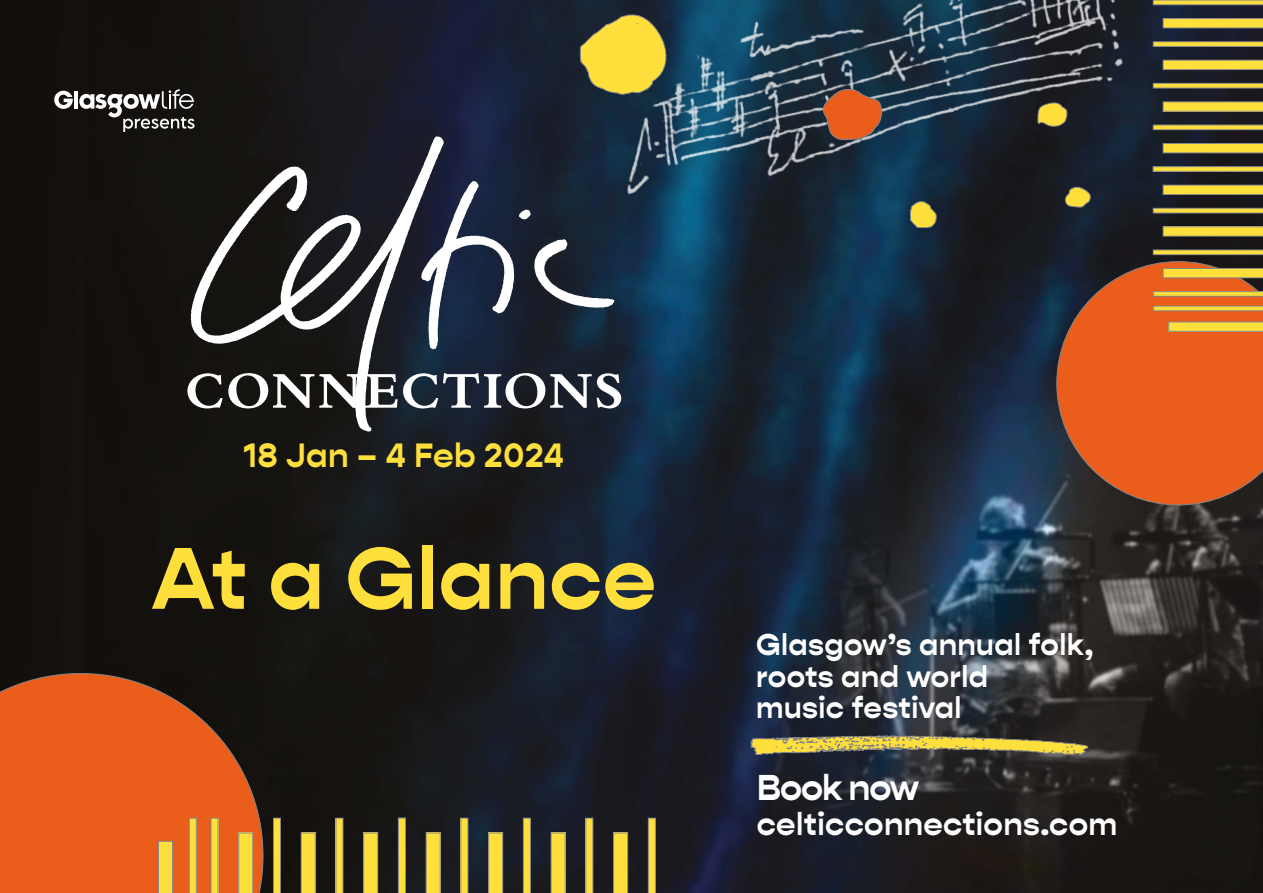
<style>
.page{position:relative;width:1263px;height:893px;background:#fff}
.page>*{position:absolute;margin:0;border:0;box-sizing:border-box;transform-origin:0 0}
.t1{font:700 88.2px "Gopher";letter-spacing:.01em;color:#ffdf3c}
.t2{font:700 36.3px "Gopher";letter-spacing:-.025em;color:#fff}
.t3{font:700 34.05px "Gopher";letter-spacing:.005em;color:#ffdf3c}
.t4{font:700 32.1px "Gopher";letter-spacing:.01em;color:#fff}
.t5{font:700 30.45px/31.3px "Gopher";letter-spacing:.01em;color:#fff}
</style>
<div class="page">
<img style="left:0;top:0;width:1263px;height:893px">
<img style="left:630px;top:132px;width:633px;height:761px">
<svg style="left:191px;top:137px;width:253px;height:294px;background:#3b3b3d"></svg>
<svg style="left:421px;top:181px;width:194px;height:168px;background:#374153"></svg>
<svg style="left:187px;top:373px;width:434px;height:35px"></svg>
<svg style="left:54px;top:91px;width:19px;height:18px"></svg>
<hr style="left:74px;top:91px;width:4px;height:18px;background:#fff">
<svg style="left:79px;top:89px;width:116px;height:43px"></svg>
<svg style="left:1057px;top:262px;width:206px;height:243px;background:#c8551f"></svg>
<svg style="left:1153px;top:306px;width:110px;height:5px"></svg>
<svg style="left:1163px;top:143px;width:100px;height:10px"></svg>
<svg style="left:1169px;top:322px;width:94px;height:9px"></svg>
<svg style="left:1153px;top:125px;width:110px;height:5px"></svg>
<svg style="left:1153px;top:292px;width:110px;height:4px"></svg>
<svg style="left:1163px;top:102px;width:100px;height:9px"></svg>
<svg style="left:1163px;top:268px;width:100px;height:10px"></svg>
<svg style="left:1153px;top:83px;width:110px;height:5px"></svg>
<svg style="left:1153px;top:250px;width:110px;height:5px"></svg>
<svg style="left:1163px;top:60px;width:100px;height:10px"></svg>
<svg style="left:1163px;top:227px;width:100px;height:9px"></svg>
<svg style="left:1153px;top:42px;width:110px;height:4px"></svg>
<svg style="left:1153px;top:208px;width:110px;height:5px"></svg>
<svg style="left:1163px;top:18px;width:100px;height:10px"></svg>
<svg style="left:1163px;top:185px;width:100px;height:10px"></svg>
<svg style="left:1153px;top:0;width:110px;height:5px"></svg>
<svg style="left:1153px;top:167px;width:110px;height:4px"></svg>
<img style="left:587px;top:0;width:559px;height:210px">
<svg style="left:910px;top:201px;width:27px;height:27px"></svg>
<svg style="left:1064px;top:187px;width:26px;height:21px"></svg>
<svg style="left:580px;top:14px;width:89px;height:81px;background:#b8a73d"></svg>
<svg style="left:821px;top:89px;width:61px;height:52px;background:#b25830"></svg>
<svg style="left:1038px;top:102px;width:29px;height:35px"></svg>
<svg style="left:750px;top:735px;width:338px;height:20px;background:#a09146"></svg>
<svg style="left:0;top:673px;width:263px;height:220px;background:#cc531a"></svg>
<svg style="left:189px;top:818px;width:7px;height:75px"></svg>
<svg style="left:426px;top:833px;width:14px;height:60px"></svg>
<svg style="left:158px;top:841px;width:15px;height:52px"></svg>
<svg style="left:461px;top:818px;width:7px;height:75px"></svg>
<svg style="left:211px;top:818px;width:7px;height:75px"></svg>
<svg style="left:488px;top:833px;width:15px;height:60px"></svg>
<svg style="left:239px;top:833px;width:14px;height:60px"></svg>
<svg style="left:523px;top:818px;width:7px;height:75px"></svg>
<svg style="left:273px;top:818px;width:8px;height:75px"></svg>
<svg style="left:551px;top:833px;width:14px;height:60px"></svg>
<svg style="left:301px;top:833px;width:14px;height:60px"></svg>
<svg style="left:586px;top:818px;width:7px;height:75px"></svg>
<svg style="left:336px;top:818px;width:7px;height:75px"></svg>
<svg style="left:613px;top:833px;width:15px;height:60px"></svg>
<svg style="left:364px;top:833px;width:14px;height:60px"></svg>
<svg style="left:648px;top:818px;width:7px;height:75px"></svg>
<svg style="left:398px;top:818px;width:8px;height:75px"></svg>
<p class="t3" style="left:243px;top:435px;width:322px">18 Jan – 4 Feb 2024</p>
<h1 class="t1" style="left:151px;top:526px;width:506px">At a Glance</h1>
<p class="t5" style="left:756px;top:629px;width:338px">Glasgow’s annual folk, roots and world<br>music festival</p>
<p class="t2" style="left:757px;top:766px;width:164px">Book now</p>
<p class="t4" style="left:757px;top:805px;width:362px">celticconnections.com</p>
</div>
